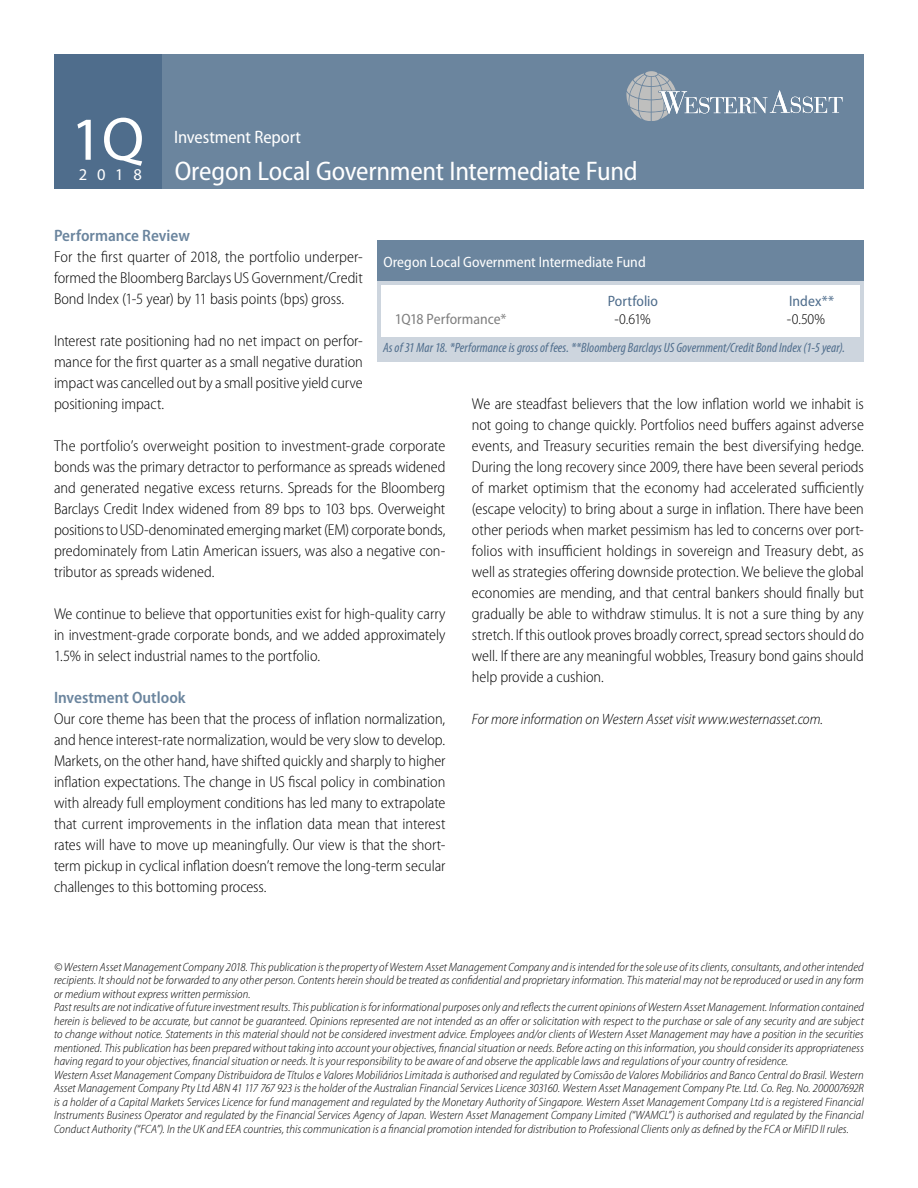
<style>
.page{position:relative;width:918px;height:1188px;background:#fff}
.page>*{position:absolute;margin:0;border:0;box-sizing:border-box;transform-origin:0 0}
.t1{font:61.5px "Myriad Pro";color:#fff}
.t2{font:semi-condensed 27px "Myriad Pro";letter-spacing:-.01em;color:#fff}
.t3{font:semi-condensed 18px "Myriad Pro";letter-spacing:-.01em;color:#fff}
.Body_Title{font:600 semi-condensed 16.5px "Myriad Pro";color:#6b859e}
.t4{font:16.5px "Myriad Pro";color:#fff}
.Body_Text{font:300 semi-condensed 15.75px/21px "Myriad Pro";letter-spacing:-.005em;color:#000;text-align:justify}
.www{font:italic 300 semi-condensed 15px "Myriad Pro";letter-spacing:-.005em;color:#000}
.t5{font:semi-condensed 15px "Myriad Pro";color:#fff}
.t6{font:semi-condensed 15px "Myriad Pro";color:#4f6d8c}
.t7{font:semi-condensed 15px "Myriad Pro";letter-spacing:-.005em;color:#808080}
.t8{font:300 semi-condensed 15px "Myriad Pro";color:#000}
.t9{font:italic condensed 13.5px "Myriad Pro";letter-spacing:.005em;color:#4f6d8c}
.Disclosure_Text{font:italic 300 semi-condensed 12px/13.5px "Myriad Pro";letter-spacing:.005em;color:#000;text-align:justify}
</style>
<div class="page">
<div style="left:54px;top:54px;width:810px;height:135px;background:#6b859e"></div>
<div style="left:54px;top:54px;width:108px;height:135px;background:#4f6d8c"></div>
<svg style="left:645px;top:71px;width:13px;height:5px"></svg>
<svg style="left:626px;top:73px;width:216px;height:48px"></svg>
<div style="left:377px;top:240px;width:487px;height:122px;background:#cdd5de"></div>
<div style="left:377px;top:240px;width:487px;height:40px;background:#6b859e"></div>
<div style="left:381px;top:285px;width:479px;height:52px;background:#fff"></div>
<h1 class="t1" style="left:71px;top:101px;width:75px">1Q</h1>
<p class="t4" style="left:79px;top:164px;width:65px">2018</p>
<p class="t3" style="left:174px;top:127px;width:128px">Investment Report</p>
<h2 class="t2" style="left:175px;top:156px;width:465px">Oregon Local Government Intermediate Fund</h2>
<p class="Body_Title" style="left:54px;top:226px;width:137px">Performance Review</p>
<p class="Body_Text" style="left:54px;top:246px;width:310px">For the first quarter of 2018, the portfolio underper&shy;formed the Bloomberg Barclays US Government/Credit Bond Index (1-5 year) by 11 basis points (bps) gross.</p>
<p class="Body_Text" style="left:54px;top:330px;width:310px">Interest rate positioning had no net impact on perfor&shy;mance for the first quarter as a small negative duration impact was cancelled out by a small positive yield curve positioning impact.</p>
<p class="Body_Text" style="left:54px;top:435px;width:393px">The portfolio’s overweight position to investment-grade corporate bonds was the primary detractor to performance as spreads widened and generated negative excess returns. Spreads for the Bloomberg Barclays Credit Index widened from 89 bps to 103 bps. Overweight positions to USD-denominated emerging market (EM) corporate bonds, predominately from Latin American issuers, was also a negative con&shy;tributor as spreads widened.</p>
<p class="Body_Text" style="left:54px;top:603px;width:393px">We continue to believe that opportunities exist for high-quality carry in investment-grade corporate bonds, and we added approximately 1.5% in select industrial names to the portfolio.</p>
<p class="Body_Title" style="left:54px;top:688px;width:133px">Investment Outlook</p>
<p class="Body_Text" style="left:54px;top:708px;width:393px">Our core theme has been that the process of inflation normalization, and hence interest-rate normalization, would be very slow to develop.<br>Markets, on the other hand, have shifted quickly and sharply to higher inflation expectations. The change in US fiscal policy in combination with already full employment conditions has led many to extrapolate that current improvements in the inflation data mean that interest rates will have to move up meaningfully. Our view is that the short&shy;term pickup in cyclical inflation doesn’t remove the long-term secular challenges to this bottoming process.</p>
<p class="t5" style="left:383px;top:254px;width:264px">Oregon Local Government Intermediate Fund</p>
<p class="t6" style="left:608px;top:293px;width:52px">Portfolio</p>
<p class="t6" style="left:789px;top:293px;width:46px">Index**</p>
<p class="t7" style="left:395px;top:311px;width:113px">1Q18 Performance*</p>
<p class="t8" style="left:614px;top:311px;width:38px">-0.61%</p>
<p class="t8" style="left:787px;top:311px;width:40px">-0.50%</p>
<p class="t9" style="left:383px;top:339px;width:464px">As of 31 Mar 18. *Performance is gross of fees. **Bloomberg Barclays US Government/Credit Bond Index (1-5 year).</p>
<p class="Body_Text" style="left:472px;top:393px;width:394px">We are steadfast believers that the low inflation world we inhabit is not going to change quickly. Portfolios need buffers against adverse events, and Treasury securities remain the best diversifying hedge.<br>During the long recovery since 2009, there have been several periods of market optimism that the economy had accelerated sufficiently (escape velocity) to bring about a surge in inflation. There have been other periods when market pessimism has led to concerns over port&shy;folios with insufficient holdings in sovereign and Treasury debt, as well as strategies offering downside protection. We believe the global economies are mending, and that central bankers should finally but gradually be able to withdraw stimulus. It is not a sure thing by any stretch. If this outlook proves broadly correct, spread sectors should do well. If there are any meaningful wobbles, Treasury bond gains should help provide a cushion.</p>
<p class="www" style="left:472px;top:711px;width:353px">For more information on Western Asset visit www.westernasset.com.</p>
<p class="Disclosure_Text" style="left:54px;top:960px;width:811px">© Western Asset Management Company 2018. This publication is the property of Western Asset Management Company and is intended for the sole use of its clients, consultants, and other intended recipients. It should not be forwarded to any other person. Contents herein should be treated as confidential and proprietary information. This material may not be reproduced or used in any form or medium without express written permission.</p>
<p class="Disclosure_Text" style="left:54px;top:1001px;width:812px">Past results are not indicative of future investment results. This publication is for informational purposes only and reflects the current opinions of Western Asset Management. Information contained herein is believed to be accurate, but cannot be guaranteed. Opinions represented are not intended as an offer or solicitation with respect to the purchase or sale of any security and are subject to change without notice. Statements in this material should not be considered investment advice. Employees and/or clients of Western Asset Management may have a position in the securities mentioned. This publication has been prepared without taking into account your objectives, financial situation or needs. Before acting on this information, you should consider its appropriateness having regard to your objectives, financial situation or needs. It is your responsibility to be aware of and observe the applicable laws and regulations of your country of residence.</p>
<p class="Disclosure_Text" style="left:54px;top:1068px;width:811px">Western Asset Management Company Distribuidora de Títulos e Valores Mobiliários Limitada is authorised and regulated by Comissão de Valores Mobiliários and Banco Central do Brasil. Western Asset Management Company Pty Ltd ABN 41 117 767 923 is the holder of the Australian Financial Services Licence 303160. Western Asset Management Company Pte. Ltd. Co. Reg. No. 200007692R is a holder of a Capital Markets Services Licence for fund management and regulated by the Monetary Authority of Singapore. Western Asset Management Company Ltd is a registered Financial Instruments Business Operator and regulated by the Financial Services Agency of Japan. Western Asset Management Company Limited (“WAMCL”) is authorised and regulated by the Financial Conduct Authority (“FCA”). In the UK and EEA countries, this communication is a financial promotion intended for distribution to Professional Clients only as defined by the FCA or MiFID II rules.</p>
</div>
